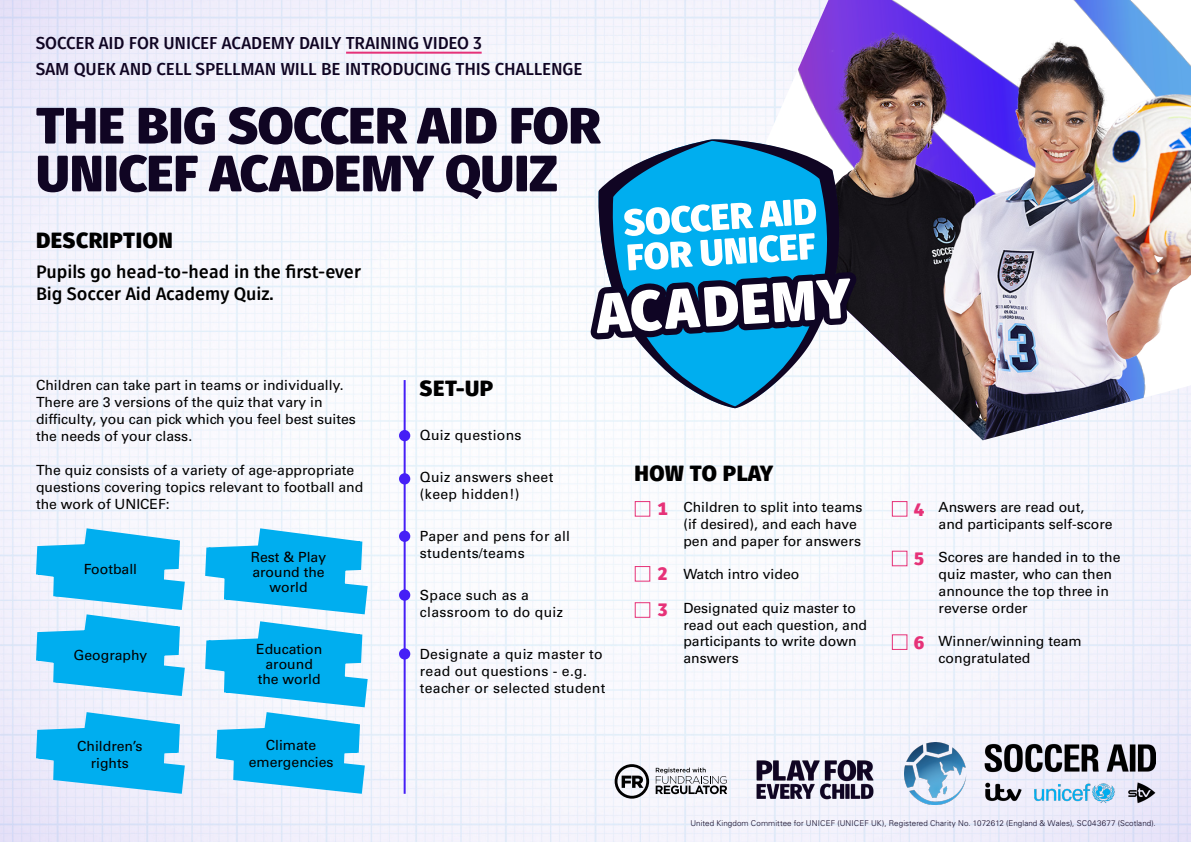
<style>
.page{position:relative;width:1191px;height:842px;background:#fff}
.page>*{position:absolute;margin:0;border:0;box-sizing:border-box;transform-origin:0 0}
.t1{font:900 51px/47.8px "Fuse V.2 Display";letter-spacing:-.005em;color:#100523}
.t2{font:900 22px "Fuse V.2 Display";letter-spacing:.025em;color:#000}
.t3{font:700 18px/21.6px "Fuse V.2 Display";color:#000}
.t4{font:900 18px/36.2px "Fuse V.2 Display";color:#e63278}
.t5{font:700 17.2px/26.4px "Fuse V.2 Display";letter-spacing:-.005em;color:#100523}
.t6{font:14px/16.8px "Univers LT Pro 55 Roman";color:#000}
.t7{font:14px/16.8px "Univers LT Pro 55 Roman";letter-spacing:.02em;color:#000}
.t8{font:300 8px "Univers LT Pro 45";letter-spacing:.01em;color:#100523}
</style>
<div class="page">
<img style="left:0;top:0;width:1191px;height:842px">
<hr style="left:346px;top:52px;width:135px;height:2px;background:#e63278">
<hr style="left:404px;top:380px;width:2px;height:414px;background:#451ff6">
<div style="left:399px;top:430px;width:11px;height:11px;background:#451ff6;border-radius:50%"></div>
<div style="left:399px;top:473px;width:11px;height:11px;background:#451ff6;border-radius:50%"></div>
<div style="left:634px;top:501px;width:16px;height:16px;border:1px solid #e63278"></div>
<div style="left:892px;top:501px;width:15px;height:16px;border:1px solid #e63278"></div>
<svg style="left:0;top:511px;width:698px;height:92px"></svg>
<svg style="left:0;top:596px;width:512px;height:7px"></svg>
<div style="left:399px;top:531px;width:11px;height:11px;background:#451ff6;border-radius:50%"></div>
<div style="left:399px;top:589px;width:11px;height:12px;background:#451ff6;border-radius:50%"></div>
<div style="left:892px;top:551px;width:15px;height:15px;border:1px solid #e63278"></div>
<div style="left:892px;top:634px;width:15px;height:16px;border:1px solid #e63278"></div>
<img style="left:904px;top:742px;width:251px;height:62px">
<svg style="left:692px;top:768px;width:35px;height:26px"></svg>
<img style="left:751px;top:754px;width:128px;height:52px">
<img style="left:738px;top:4px;width:453px;height:436px">
<svg style="left:596px;top:139px;width:247px;height:269px"></svg>
<svg style="left:590px;top:198px;width:266px;height:141px"></svg>
<svg style="left:0;top:603px;width:698px;height:121px"></svg>
<svg style="left:0;top:694px;width:692px;height:117px"></svg>
<p class="t5" style="left:36px;top:30px;width:548px">SOCCER AID FOR UNICEF ACADEMY DAILY TRAINING VIDEO 3<br>SAM QUEK AND CELL SPELLMAN WILL BE INTRODUCING THIS CHALLENGE</p>
<h1 class="t1" style="left:36px;top:102px;width:565px">THE BIG SOCCER AID FOR<br>UNICEF ACADEMY QUIZ</h1>
<h2 class="t2" style="left:36px;top:226px;width:138px">DESCRIPTION</h2>
<p class="t3" style="left:36px;top:262px;width:326px">Pupils go head-to-head in the first-ever<br>Big Soccer Aid Academy Quiz.</p>
<p class="t6" style="left:36px;top:376px;width:321px">Children can take part in teams or individually.<br>There are 3 versions of the quiz that vary in difficulty, you can pick which you feel best suites the needs of your class.</p>
<p class="t6" style="left:36px;top:461px;width:329px">The quiz consists of a variety of age-appropriate questions covering topics relevant to football and the work of UNICEF:</p>
<p class="t6" style="left:84px;top:560px;width:55px">Football</p>
<p class="t6" style="left:251px;top:549px;width:77px;line-height:15px;text-align:center">Rest &amp; Play around the world</p>
<p class="t6" style="left:74px;top:646px;width:75px">Geography</p>
<p class="t6" style="left:256px;top:641px;width:68px;line-height:15px;text-align:center">Education around the world</p>
<p class="t6" style="left:77px;top:737px;width:67px;text-align:center">Children’s rights</p>
<p class="t6" style="left:249px;top:736px;width:86px;text-align:center">Climate emergencies</p>
<h2 class="t2" style="left:420px;top:374px;width:75px">SET-UP</h2>
<p class="t7" style="left:420px;top:426px;width:103px">Quiz questions</p>
<p class="t7" style="left:420px;top:468px;width:135px">Quiz answers sheet (keep hidden!)</p>
<p class="t7" style="left:420px;top:527px;width:152px">Paper and pens for all students/teams</p>
<p class="t7" style="left:420px;top:586px;width:144px">Space such as a classroom to do quiz</p>
<p class="t7" style="left:420px;top:645px;width:187px">Designate a quiz master to read out questions - e.g. teacher or selected student</p>
<h2 class="t2" style="left:634px;top:459px;width:140px">HOW TO PLAY</h2>
<p class="t6" style="left:683px;top:498px;width:180px">Children to split into teams (if desired), and each have pen and paper for answers</p>
<p class="t6" style="left:683px;top:565px;width:117px">Watch intro video</p>
<p class="t6" style="left:683px;top:599px;width:185px">Designated quiz master to read out each question, and participants to write down answers</p>
<p class="t4" style="left:658px;top:490px;width:11px">1</p>
<p class="t4" style="left:658px;top:556px;width:11px">2<br>3</p>
<p class="t4" style="left:914px;top:492px;width:12px">4</p>
<p class="t4" style="left:914px;top:540px;width:11px">5</p>
<p class="t4" style="left:914px;top:625px;width:12px">6</p>
<p class="t6" style="left:938px;top:498px;width:175px">Answers are read out, and participants self-score</p>
<p class="t6" style="left:938px;top:548px;width:183px">Scores are handed in to the quiz master, who can then announce the top three in reverse order</p>
<p class="t6" style="left:938px;top:632px;width:145px">Winner/winning team congratulated</p>
<p class="t8" style="left:690px;top:818px;width:467px">United Kingdom Committee for UNICEF (UNICEF UK), Registered Charity No. 1072612 (England &amp; Wales), SC043677 (Scotland).</p>
</div>
